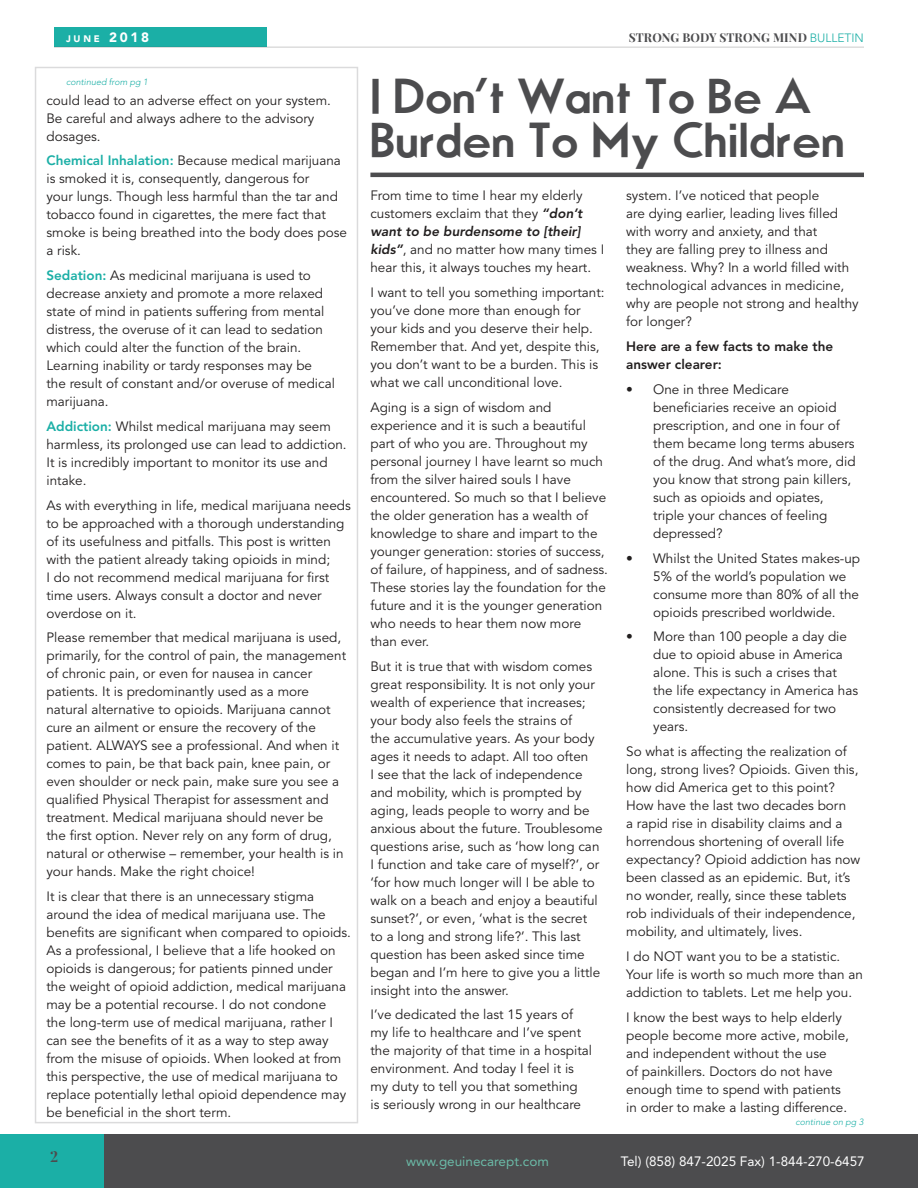
<style>
.page{position:relative;width:918px;height:1188px;background:#fff}
.page>*{position:absolute;margin:0;border:0;box-sizing:border-box;transform-origin:0 0}
.t1{font:700 46.5px/43.5px "Movement";color:#4c4c4e}
.t2{font:700 15px "Playfair Display SC";color:#4c4c4e}
.t3{font:13.5px/18px "Avenir LT Std";color:#221f1f}
.t4{font:800 13.5px/18px "Avenir LT Std";color:#221f1f}
.t5{font:13.5px "Avenir LT Std";color:#fff}
.t6{font:13.5px "Avenir LT Std";color:#6bbaa7}
.t7{font:700 12px "Playfair Display SC";letter-spacing:.01em;color:#4c4c4e}
.t8{font:900 9.45px "Avenir LT Std";color:#fff}
.t9{font:italic 300 9px "Avenir LT Std";color:#1bafa6}
.s1{font-size:13.5px}
.s2{font-weight:800;color:#1bafa6}
.s3{font-family:"Avenir LT Std";font-weight:300;color:#1bafa6}
.s4{font-weight:800;font-style:italic}
</style>
<div class="page">
<div style="left:54px;top:27px;width:213px;height:19px;background:#1bafa6"></div>
<hr style="left:370px;top:173px;width:494px;height:4px;background:#4c4c4e">
<hr style="left:54px;top:46px;width:810px;height:2px;background:#4c4c4e">
<div style="left:0;top:1134px;width:918px;height:54px;background:#4c4c4e"></div>
<div style="left:0;top:1135px;width:104px;height:53px;background:#1bafa6"></div>
<p class="t8" style="left:66px;top:33px;width:84px">JUNE <span class="s1">2018</span></p>
<p class="t9" style="left:66px;top:78px;width:83px">continued from pg 1</p>
<p class="t3" style="left:46px;top:92px;width:286px">could lead to an adverse effect on your system.<br>Be careful and always adhere to the advisory dosages.</p>
<p class="t3" style="left:46px;top:153px;width:302px"><span class="s2">Chemical Inhalation:</span> Because medical marijuana is smoked it is, consequently, dangerous for<br>your lungs. Though less harmful than the tar and tobacco found in cigarettes, the mere fact that smoke is being breathed into the body does pose a risk.</p>
<p class="t3" style="left:46px;top:268px;width:290px"><span class="s2">Sedation:</span> As medicinal marijuana is used to decrease anxiety and promote a more relaxed state of mind in patients suffering from mental distress, the overuse of it can lead to sedation which could alter the function of the brain.<br>Learning inability or tardy responses may be the result of constant and/or overuse of medical marijuana.</p>
<p class="t3" style="left:46px;top:419px;width:302px"><span class="s2">Addiction:</span> Whilst medical marijuana may seem harmless, its prolonged use can lead to addiction.<br>It is incredibly important to monitor its use and intake.</p>
<p class="t3" style="left:46px;top:497px;width:306px">As with everything in life, medical marijuana needs to be approached with a thorough understanding of its usefulness and pitfalls. This post is written with the patient already taking opioids in mind;<br>I do not recommend medical marijuana for first time users. Always consult a doctor and never overdose on it.</p>
<p class="t3" style="left:46px;top:630px;width:301px">Please remember that medical marijuana is used, primarily, for the control of pain, the management of chronic pain, or even for nausea in cancer patients. It is predominantly used as a more natural alternative to opioids. Marijuana cannot cure an ailment or ensure the recovery of the patient. ALWAYS see a professional. And when it comes to pain, be that back pain, knee pain, or even shoulder or neck pain, make sure you see a qualified Physical Therapist for assessment and treatment. Medical marijuana should never be the first option. Never rely on any form of drug, natural or otherwise – remember, your health is in your hands. Make the right choice!</p>
<p class="t3" style="left:46px;top:889px;width:306px">It is clear that there is an unnecessary stigma around the idea of medical marijuana use. The benefits are significant when compared to opioids.<br>As a professional, I believe that a life hooked on opioids is dangerous; for patients pinned under the weight of opioid addiction, medical marijuana may be a potential recourse. I do not condone<br>the long-term use of medical marijuana, rather I can see the benefits of it as a way to step away from the misuse of opioids. When looked at from this perspective, the use of medical marijuana to replace potentially lethal opioid dependence may be beneficial in the short term.</p>
<p class="t7" style="left:629px;top:31px;width:237px">STRONG BODY STRONG MIND <span class="s3">BULLETIN</span></p>
<h1 class="t1" style="left:370px;top:74px;width:476px">I Don’t Want To Be A<br>Burden To My Children</h1>
<p class="t3" style="left:370px;top:188px;width:235px">From time to time I hear my elderly customers exclaim that they <span class="s4">“don’t want to be burdensome to [their] kids”</span>, and no matter how many times I hear this, it always touches my heart.</p>
<p class="t3" style="left:370px;top:285px;width:236px">I want to tell you something important: you’ve done more than enough for your kids and you deserve their help.<br>Remember that. And yet, despite this, you don’t want to be a burden. This is what we call unconditional love.</p>
<p class="t3" style="left:370px;top:400px;width:239px">Aging is a sign of wisdom and experience and it is such a beautiful part of who you are. Throughout my personal journey I have learnt so much from the silver haired souls I have encountered. So much so that I believe the older generation has a wealth of knowledge to share and impart to the younger generation: stories of success, of failure, of happiness, and of sadness.<br>These stories lay the foundation for the future and it is the younger generation who needs to hear them now more than ever.</p>
<p class="t3" style="left:370px;top:658px;width:234px">But it is true that with wisdom comes great responsibility. It is not only your wealth of experience that increases; your body also feels the strains of<br>the accumulative years. As your body ages it needs to adapt. All too often<br>I see that the lack of independence and mobility, which is prompted by aging, leads people to worry and be anxious about the future. Troublesome questions arise, such as ‘how long can I function and take care of myself?’, or ‘for how much longer will I be able to walk on a beach and enjoy a beautiful sunset?’, or even, ‘what is the secret to a long and strong life?’. This last question has been asked since time began and I’m here to give you a little insight into the answer.</p>
<p class="t3" style="left:370px;top:1007px;width:223px">I’ve dedicated the last 15 years of my life to healthcare and I’ve spent the majority of that time in a hospital environment. And today I feel it is my duty to tell you that something<br>is seriously wrong in our healthcare</p>
<p class="t3" style="left:626px;top:188px;width:234px">system. I’ve noticed that people<br>are dying earlier, leading lives filled with worry and anxiety, and that<br>they are falling prey to illness and weakness. Why? In a world filled with technological advances in medicine, why are people not strong and healthy for longer?</p>
<p class="t4" style="left:626px;top:338px;width:208px">Here are a few facts to make the answer clearer:</p>
<p class="t3" style="left:653px;top:382px;width:204px;text-indent:-27px">• One in three Medicare beneficiaries receive an opioid prescription, and one in four of them became long terms abusers of the drug. And what’s more, did you know that strong pain killers, such as opioids and opiates, triple your chances of feeling depressed?</p>
<p class="t3" style="left:653px;top:550px;width:208px;text-indent:-27px">• Whilst the United States makes-up<br>5% of the world’s population we consume more than 80% of all the opioids prescribed worldwide.</p>
<p class="t3" style="left:653px;top:629px;width:207px;text-indent:-27px">• More than 100 people a day die due to opioid abuse in America alone. This is such a crises that the life expectancy in America has consistently decreased for two years.</p>
<p class="t3" style="left:626px;top:744px;width:236px">So what is affecting the realization of long, strong lives? Opioids. Given this, how did America get to this point?<br>How have the last two decades born<br>a rapid rise in disability claims and a horrendous shortening of overall life expectancy? Opioid addiction has now been classed as an epidemic. But, it’s no wonder, really, since these tablets rob individuals of their independence, mobility, and ultimately, lives.</p>
<p class="t3" style="left:626px;top:949px;width:238px">I do NOT want you to be a statistic.<br>Your life is worth so much more than an addiction to tablets. Let me help you.</p>
<p class="t3" style="left:626px;top:1009px;width:224px">I know the best ways to help elderly people become more active, mobile, and independent without the use<br>of painkillers. Doctors do not have enough time to spend with patients in order to make a lasting difference.</p>
<p class="t9" style="left:796px;top:1118px;width:69px">continue on pg 3</p>
<p class="t2" style="left:50px;top:1148px;width:10px">2</p>
<p class="t6" style="left:406px;top:1156px;width:144px">www.geuinecarept.com</p>
<p class="t5" style="left:621px;top:1156px;width:245px">Tel) (858) 847-2025 Fax) 1-844-270-6457</p>
</div>
